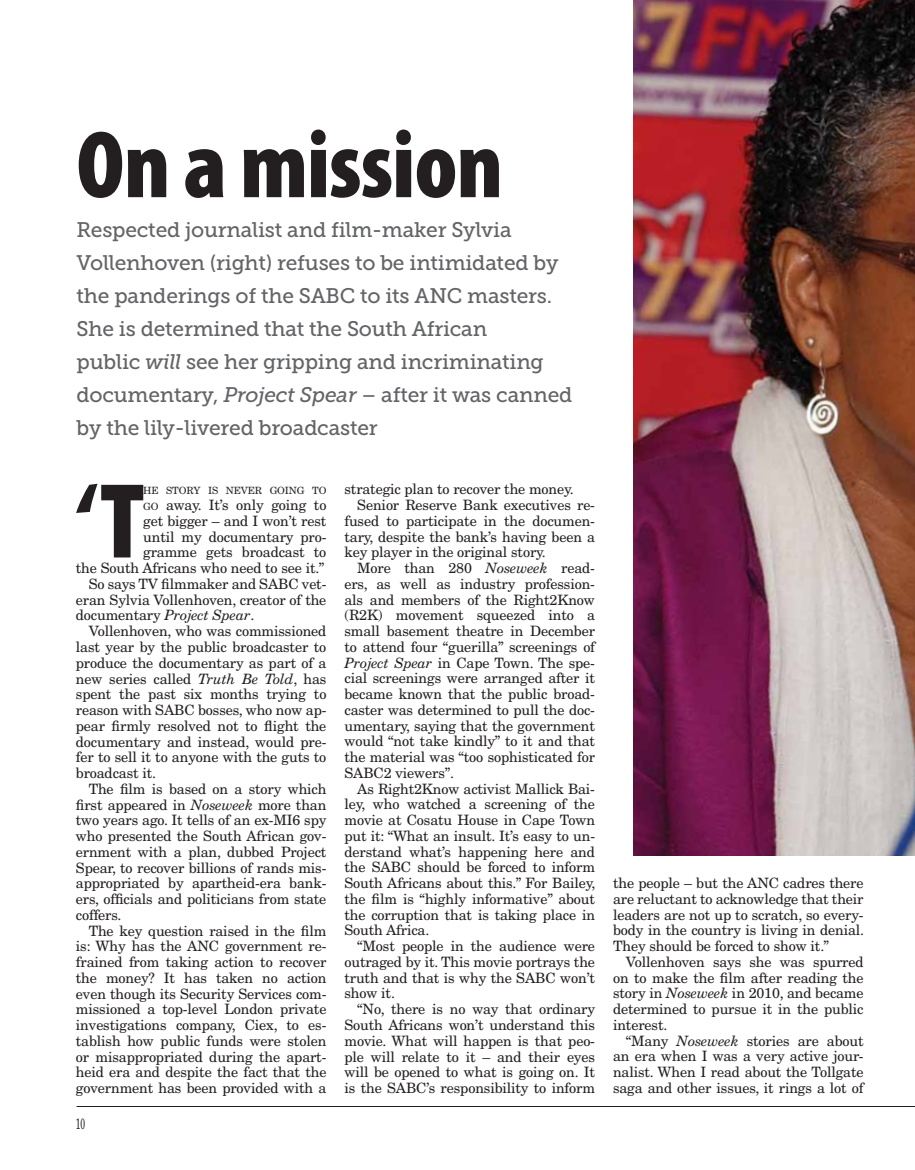
<style>
.page{position:relative;width:915px;height:1170px;background:#fff}
.page>*{position:absolute;margin:0;border:0;box-sizing:border-box;transform-origin:0 0}
.t1{font:900 condensed 107.7px "Myriad Pro";color:#231f20}
.t2{font:900 condensed 96px "Myriad Pro";color:#231f20}
.t3{font:21px/33px "Museo Slab 500";letter-spacing:-.01em;color:#636466}
.t4{font:15px "New Century Schlbk LT Std";color:#231f20;scale:.56 1}
.t5{font:14.25px/15.8px "New Century Schlbk LT Std";letter-spacing:-.01em;color:#231f20;text-align:justify}
.t6{font:10.05px "New Century Schlbk LT Std";letter-spacing:-.015em;color:#231f20}
.s1{font-style:italic}
.s2{font-size:10.05px}
</style>
<div class="page">
<hr style="left:77px;top:1105px;width:837px;height:1px;background:#231f20">
<img style="left:633px;top:0;width:281px;height:855px">
<h2 class="t2" style="left:77px;top:104px;width:427px">On a mission</h2>
<p class="t3" style="left:77px;top:214px;width:497px">Respected journalist and film-maker Sylvia Vollenhoven (right) refuses to be intimidated by the panderings of the SABC to its ANC masters.<br>She is determined that the South African<br>public <span class="s1">will</span> see her gripping and incriminating documentary, <span class="s1">Project Spear</span> – after it was canned by the lily-livered broadcaster</p>
<h1 class="t1" style="left:76px;top:452px;width:70px">‘T</h1>
<p class="t6" style="left:143px;top:484px;width:185px">HE STORY IS NEVER GOING TO</p>
<p class="t5" style="left:143px;top:497px;width:185px"><span class="s2">GO</span> away. It’s only going to</p>
<p class="t5" style="left:143px;top:513px;width:184px">get bigger – and I won’t rest</p>
<p class="t5" style="left:143px;top:528px;width:185px">until my documentary pro-</p>
<p class="t5" style="left:143px;top:544px;width:185px">gramme gets broadcast to</p>
<p class="t5" style="left:76px;top:560px;width:250px">the South Africans who need to see it.”</p>
<p class="t5" style="left:89px;top:576px;width:239px">So says TV filmmaker and SABC vet-</p>
<p class="t5" style="left:76px;top:591px;width:252px">eran Sylvia Vollenhoven, creator of the</p>
<p class="t5" style="left:76px;top:607px;width:180px">documentary <span class="s1">Project Spear</span>.</p>
<p class="t5" style="left:89px;top:623px;width:239px">Vollenhoven, who was commissioned</p>
<p class="t5" style="left:76px;top:639px;width:252px">last year by the public broadcaster to</p>
<p class="t5" style="left:76px;top:654px;width:252px">produce the documentary as part of a</p>
<p class="t5" style="left:76px;top:670px;width:252px">new series called <span class="s1">Truth Be Told</span>, has</p>
<p class="t5" style="left:76px;top:686px;width:252px">spent the past six months trying to</p>
<p class="t5" style="left:76px;top:702px;width:252px">reason with SABC bosses, who now ap-</p>
<p class="t5" style="left:76px;top:717px;width:252px">pear firmly resolved not to flight the</p>
<p class="t5" style="left:76px;top:733px;width:252px">documentary and instead, would pre-</p>
<p class="t5" style="left:76px;top:749px;width:252px">fer to sell it to anyone with the guts to</p>
<p class="t5" style="left:76px;top:765px;width:82px">broadcast it.</p>
<p class="t5" style="left:89px;top:780px;width:239px">The film is based on a story which</p>
<p class="t5" style="left:76px;top:796px;width:252px">first appeared in <span class="s1">Noseweek</span> more than</p>
<p class="t5" style="left:76px;top:812px;width:252px">two years ago. It tells of an ex-MI6 spy</p>
<p class="t5" style="left:76px;top:828px;width:252px">who presented the South African gov-</p>
<p class="t5" style="left:76px;top:843px;width:252px">ernment with a plan, dubbed Project</p>
<p class="t5" style="left:76px;top:859px;width:252px">Spear, to recover billions of rands mis-</p>
<p class="t5" style="left:76px;top:875px;width:252px">appropriated by apartheid-era bank-</p>
<p class="t5" style="left:76px;top:891px;width:252px">ers, officials and politicians from state</p>
<p class="t5" style="left:76px;top:906px;width:47px">coffers.</p>
<p class="t5" style="left:89px;top:922px;width:239px">The key question raised in the film</p>
<p class="t5" style="left:76px;top:938px;width:252px">is: Why has the ANC government re-</p>
<p class="t5" style="left:76px;top:954px;width:252px">frained from taking action to recover</p>
<p class="t5" style="left:76px;top:969px;width:252px">the money? It has taken no action</p>
<p class="t5" style="left:76px;top:985px;width:252px">even though its Security Services com-</p>
<p class="t5" style="left:76px;top:1001px;width:252px">missioned a top-level London private</p>
<p class="t5" style="left:76px;top:1017px;width:252px">investigations company, Ciex, to es-</p>
<p class="t5" style="left:76px;top:1032px;width:252px">tablish how public funds were stolen</p>
<p class="t5" style="left:76px;top:1048px;width:252px">or misappropriated during the apart-</p>
<p class="t5" style="left:76px;top:1064px;width:252px">heid era and despite the fact that the</p>
<p class="t5" style="left:76px;top:1080px;width:252px">government has been provided with a</p>
<p class="t4" style="left:76px;top:1114px;width:18px">10</p>
<p class="t5" style="left:344px;top:481px;width:231px">strategic plan to recover the money.</p>
<p class="t5" style="left:357px;top:497px;width:239px">Senior Reserve Bank executives re-</p>
<p class="t5" style="left:344px;top:513px;width:252px">fused to participate in the documen-</p>
<p class="t5" style="left:344px;top:528px;width:252px">tary, despite the bank’s having been a</p>
<p class="t5" style="left:344px;top:544px;width:203px">key player in the original story.</p>
<p class="t5" style="left:357px;top:560px;width:239px">More than 280 <span class="s1">Noseweek</span> read-</p>
<p class="t5" style="left:344px;top:576px;width:252px">ers, as well as industry profession-</p>
<p class="t5" style="left:344px;top:591px;width:252px">als and members of the Right2Know</p>
<p class="t5" style="left:344px;top:607px;width:252px">(R2K) movement squeezed into a</p>
<p class="t5" style="left:344px;top:623px;width:252px">small basement theatre in December</p>
<p class="t5" style="left:344px;top:639px;width:252px">to attend four “guerilla” screenings of</p>
<p class="t5" style="left:344px;top:654px;width:252px"><span class="s1">Project Spear</span> in Cape Town. The spe-</p>
<p class="t5" style="left:344px;top:670px;width:252px">cial screenings were arranged after it</p>
<p class="t5" style="left:344px;top:686px;width:252px">became known that the public broad-</p>
<p class="t5" style="left:344px;top:701px;width:252px">caster was determined to pull the doc-</p>
<p class="t5" style="left:344px;top:717px;width:252px">umentary, saying that the government</p>
<p class="t5" style="left:344px;top:733px;width:252px">would “not take kindly” to it and that</p>
<p class="t5" style="left:344px;top:749px;width:252px">the material was “too sophisticated for</p>
<p class="t5" style="left:344px;top:764px;width:111px">SABC2 viewers”.</p>
<p class="t5" style="left:357px;top:780px;width:239px">As Right2Know activist Mallick Bai-</p>
<p class="t5" style="left:344px;top:796px;width:252px">ley, who watched a screening of the</p>
<p class="t5" style="left:344px;top:812px;width:252px">movie at Cosatu House in Cape Town</p>
<p class="t5" style="left:344px;top:827px;width:252px">put it: “What an insult. It’s easy to un-</p>
<p class="t5" style="left:344px;top:843px;width:252px">derstand what’s happening here and</p>
<p class="t5" style="left:344px;top:859px;width:252px">the SABC should be forced to inform</p>
<p class="t5" style="left:344px;top:875px;width:252px">South Africans about this.” For Bailey,</p>
<p class="t5" style="left:344px;top:890px;width:252px">the film is “highly informative” about</p>
<p class="t5" style="left:344px;top:906px;width:252px">the corruption that is taking place in</p>
<p class="t5" style="left:344px;top:922px;width:86px">South Africa.</p>
<p class="t5" style="left:357px;top:938px;width:239px">“Most people in the audience were</p>
<p class="t5" style="left:344px;top:953px;width:252px">outraged by it. This movie portrays the</p>
<p class="t5" style="left:344px;top:969px;width:252px">truth and that is why the SABC won’t</p>
<p class="t5" style="left:344px;top:985px;width:52px">show it.</p>
<p class="t5" style="left:357px;top:1001px;width:239px">“No, there is no way that ordinary</p>
<p class="t5" style="left:344px;top:1016px;width:252px">South Africans won’t understand this</p>
<p class="t5" style="left:344px;top:1032px;width:252px">movie. What will happen is that peo-</p>
<p class="t5" style="left:344px;top:1048px;width:252px">ple will relate to it – and their eyes</p>
<p class="t5" style="left:344px;top:1064px;width:252px">will be opened to what is going on. It</p>
<p class="t5" style="left:344px;top:1079px;width:252px">is the SABC’s responsibility to inform</p>
<p class="t5" style="left:613px;top:875px;width:252px">the people – but the ANC cadres there are reluctant to acknowledge that their leaders are not up to scratch, so every&shy;body in the country is living in denial.<br>They should be forced to show it.”</p>
<p class="t5" style="left:613px;top:953px;width:252px;text-indent:13px">Vollenhoven says she was spurred on to make the film after reading the story in <span class="s1">Noseweek</span> in 2010, and became determined to pursue it in the public interest.</p>
<p class="t5" style="left:613px;top:1032px;width:252px;text-indent:13px">“Many <span class="s1">Noseweek</span> stories are about an era when I was a very active jour&shy;nalist. When I read about the Tollgate saga and other issues, it rings a lot of</p>
</div>
